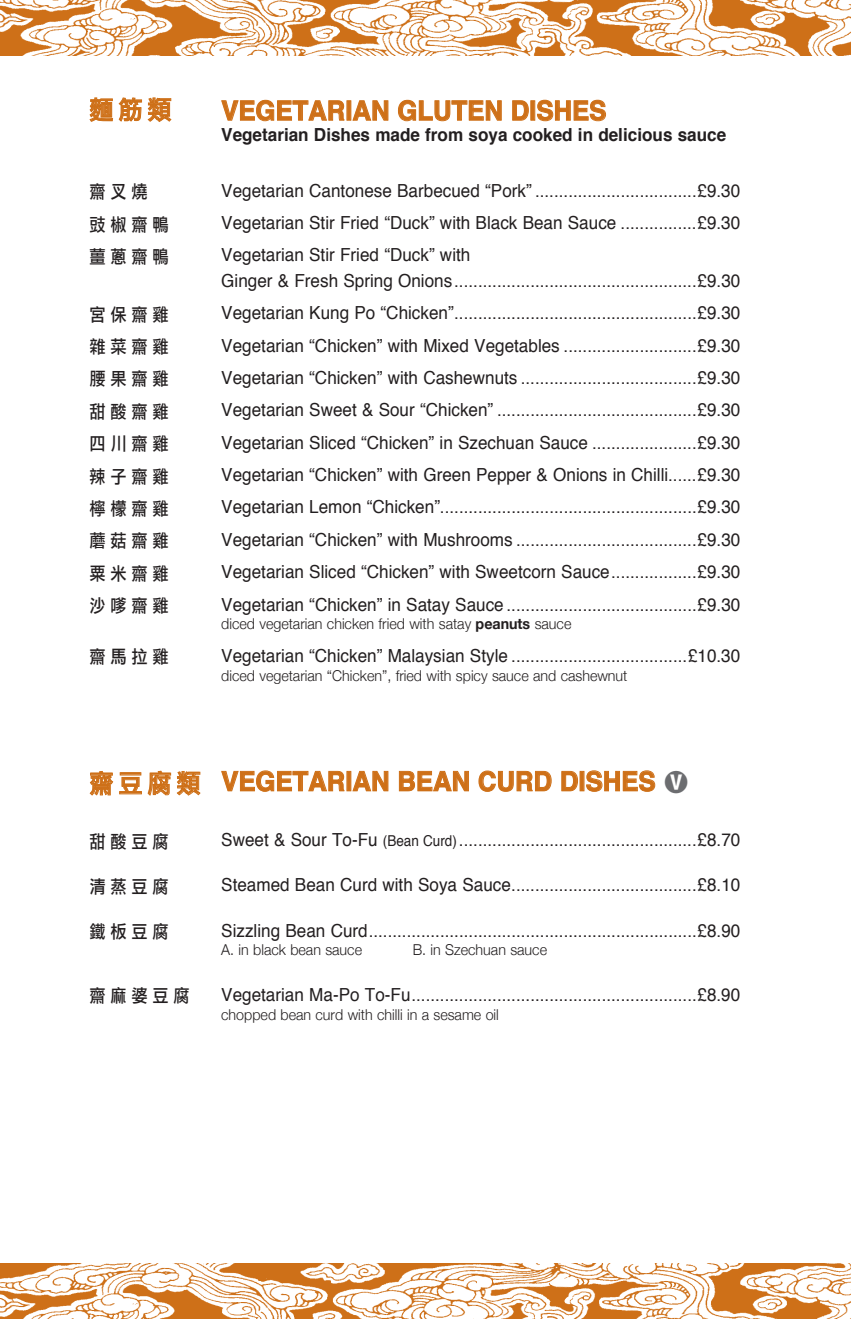
<style>
.page{position:relative;width:851px;height:1319px;background:#fff}
.page>*{position:absolute;margin:0;border:0;box-sizing:border-box;transform-origin:0 0}
.t1{font:700 27px "Helvetica";color:#ce7018;scale:.95 1}
.t2{font:25.5px "Li Hei Pro";letter-spacing:.2em;color:#ce7018;scale:.95 1}
.t3{font:18px/32.4px "Helvetica";color:#231f20;text-align:justify;scale:.95 1}
.t4{font:18px/32.4px "Li Hei Pro";letter-spacing:.3em;color:#231f20;scale:.9 1}
.t5{font:700 18px "Helvetica";color:#231f20;scale:.95 1}
.t6{font:300 15px "Helvetica Neue";color:#231f20;scale:.95 1}
.s1{font-weight:700}
.s2{font-family:"Bundesbahn Pi One";font-weight:400;font-size:25.5px;color:#6c6d70}
.s3{font-size:15px}
</style>
<div class="page">
<img style="left:0;top:0;width:850px;height:55px">
<img style="left:0;top:1263px;width:850px;height:55px">
<svg style="left:90px;top:98px;width:23px;height:24px"></svg>
<svg style="left:119px;top:97px;width:23px;height:24px"></svg>
<svg style="left:148px;top:98px;width:23px;height:24px"></svg>
<svg style="left:90px;top:771px;width:23px;height:24px"></svg>
<svg style="left:119px;top:772px;width:23px;height:22px"></svg>
<svg style="left:148px;top:770px;width:23px;height:25px"></svg>
<svg style="left:177px;top:771px;width:23px;height:24px"></svg>
<svg style="left:221px;top:100px;width:123px;height:22px"></svg>
<svg style="left:352px;top:100px;width:36px;height:21px"></svg>
<svg style="left:398px;top:100px;width:103px;height:21px"></svg>
<svg style="left:512px;top:100px;width:16px;height:20px"></svg>
<svg style="left:537px;top:100px;width:68px;height:21px"></svg>
<svg style="left:221px;top:770px;width:123px;height:22px"></svg>
<svg style="left:352px;top:771px;width:36px;height:20px"></svg>
<svg style="left:399px;top:771px;width:69px;height:20px"></svg>
<svg style="left:478px;top:770px;width:73px;height:22px"></svg>
<svg style="left:561px;top:771px;width:16px;height:20px"></svg>
<svg style="left:586px;top:770px;width:69px;height:21px"></svg>
<h2 class="t2" style="left:89px;top:97px;width:88px">麵筋類</h2>
<p class="t4" style="left:89px;top:176px;width:90px">齋叉燒<br>豉椒齋鴨薑蔥齋鴨</p>
<p class="t4" style="left:89px;top:298px;width:90px;text-align:justify">宮保齋雞雜菜齋雞腰果齋雞甜酸齋雞四川齋雞辣子齋雞檸檬齋雞蘑菇齋雞粟米齋雞沙嗲齋雞</p>
<p class="t4" style="left:89px;top:640px;width:90px">齋馬拉雞</p>
<h1 class="t1" style="left:221px;top:89px;width:404px">Vegetarian Gluten Dishes</h1>
<p class="t5" style="left:221px;top:120px;width:533px">Vegetarian Dishes made from soya cooked in delicious sauce</p>
<p class="t3" style="left:221px;top:174px;width:548px">Vegetarian Cantonese Barbecued “Pork” ..................................£9.30<br>Vegetarian Stir Fried “Duck” with Black Bean Sauce ................£9.30<br>Vegetarian Stir Fried “Duck” with</p>
<p class="t3" style="left:221px;top:265px;width:548px">Ginger &amp; Fresh Spring Onions...................................................£9.30<br>Vegetarian Kung Po “Chicken”...................................................£9.30<br>Vegetarian “Chicken” with Mixed Vegetables ............................£9.30<br>Vegetarian “Chicken” with Cashewnuts .....................................£9.30<br>Vegetarian Sweet &amp; Sour “Chicken” ..........................................£9.30<br>Vegetarian Sliced “Chicken” in Szechuan Sauce ......................£9.30<br>Vegetarian “Chicken” with Green Pepper &amp; Onions in Chilli......£9.30<br>Vegetarian Lemon “Chicken”......................................................£9.30<br>Vegetarian “Chicken” with Mushrooms ......................................£9.30<br>Vegetarian Sliced “Chicken” with Sweetcorn Sauce..................£9.30<br>Vegetarian “Chicken” in Satay Sauce ........................................£9.30</p>
<p class="t6" style="left:221px;top:614px;width:370px">diced vegetarian chicken fried with satay <span class="s1">peanuts</span> sauce</p>
<p class="t3" style="left:221px;top:639px;width:548px">Vegetarian “Chicken” Malaysian Style .....................................£10.30</p>
<p class="t6" style="left:221px;top:666px;width:429px">diced vegetarian “Chicken”, fried with spicy sauce and cashewnut</p>
<h2 class="t2" style="left:89px;top:770px;width:119px">齋豆腐類</h2>
<p class="t4" style="left:89px;top:825px;width:90px">甜酸豆腐</p>
<p class="t4" style="left:89px;top:870px;width:90px">清蒸豆腐</p>
<p class="t4" style="left:89px;top:915px;width:90px">鐵板豆腐</p>
<p class="t4" style="left:89px;top:979px;width:113px">齋麻婆豆腐</p>
<h1 class="t1" style="left:221px;top:759px;width:493px">Vegetarian Bean Curd Dishes <span class="s2">V</span></h1>
<p class="t3" style="left:221px;top:824px;width:548px">Sweet &amp; Sour To-Fu <span class="s3">(Bean Curd)</span> ..................................................£8.70</p>
<p class="t3" style="left:221px;top:869px;width:548px">Steamed Bean Curd with Soya Sauce.......................................£8.10</p>
<p class="t3" style="left:221px;top:914px;width:548px">Sizzling Bean Curd.....................................................................£8.90</p>
<p class="t6" style="left:221px;top:940px;width:150px">A. in black bean sauce</p>
<p class="t6" style="left:412px;top:940px;width:143px">B. in Szechuan sauce</p>
<p class="t3" style="left:221px;top:978px;width:548px">Vegetarian Ma-Po To-Fu............................................................£8.90</p>
<p class="t6" style="left:221px;top:1004px;width:294px">chopped bean curd with chilli in a sesame oil</p>
</div>
